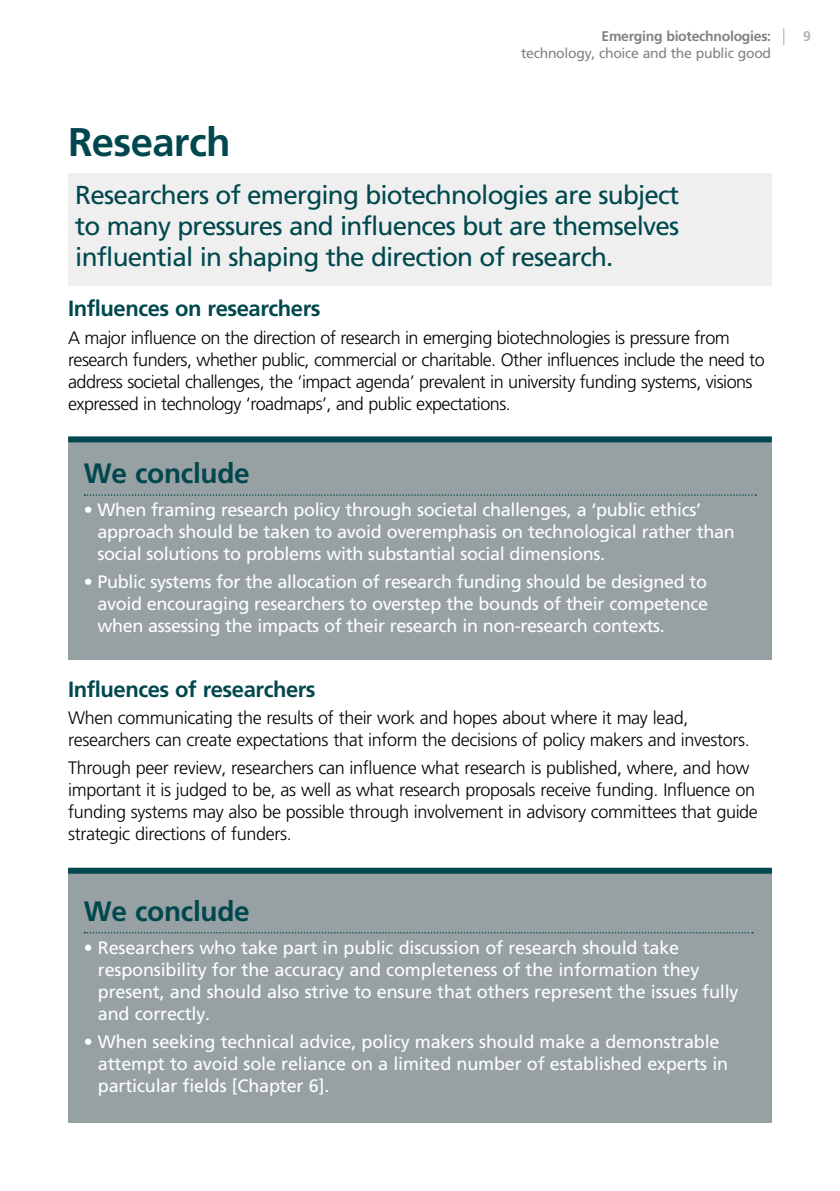
<style>
.page{position:relative;width:840px;height:1191px;background:#fff}
.page>*{position:absolute;margin:0;border:0;box-sizing:border-box;transform-origin:0 0}
.t1{font:700 40px "Frutiger";letter-spacing:-.015em;color:#00484e}
.t2{font:700 28px "Frutiger";letter-spacing:-.01em;color:#00484e}
.t3{font:26px/31px "Frutiger";letter-spacing:-.03em;color:#00484e;text-align:justify}
.t4{font:700 22px "Frutiger";letter-spacing:-.02em;color:#00484e}
.t5{font:18px/22px "Frutiger";letter-spacing:-.01em;color:#fff}
.t6{font:300 18px/22px "Frutiger";letter-spacing:-.02em;color:#000}
.t7{font:14px "Frutiger";letter-spacing:-.02em;color:#808285}
.t8{font:700 14px "Frutiger";letter-spacing:-.02em;color:#808285}
.t9{font:700 14px "Frutiger";color:#aeb6b5}
</style>
<div class="page">
<div style="left:68px;top:869px;width:703px;height:254px;background:#97a1a3"></div>
<div style="left:68px;top:867px;width:703px;height:6px;background:#00484e"></div>
<div style="left:68px;top:442px;width:703px;height:218px;background:#97a1a3"></div>
<div style="left:68px;top:436px;width:703px;height:6px;background:#00484e"></div>
<div style="left:68px;top:173px;width:703px;height:112px;background:#efefef"></div>
<svg style="left:84px;top:932px;width:668px;height:1px"></svg>
<svg style="left:84px;top:494px;width:671px;height:2px"></svg>
<p class="t8" style="left:601px;top:28px;width:171px">Emerging biotechnologies:</p>
<p class="t9" style="left:802px;top:28px;width:9px">9</p>
<p class="t7" style="left:521px;top:45px;width:251px">technology, choice and the public good</p>
<h1 class="t1" style="left:68px;top:118px;width:164px">Research</h1>
<h3 class="t3" style="left:75px;top:179px;width:605px">Researchers of emerging biotechnologies are subject to many pressures and influences but are themselves influential in shaping the direction of research.</h3>
<p class="t4" style="left:68px;top:296px;width:254px">Influences on researchers</p>
<p class="t6" style="left:68px;top:327px;width:697px">A major influence on the direction of research in emerging biotechnologies is pressure from research funders, whether public, commercial or charitable. Other influences include the need to address societal challenges, the ‘impact agenda’ prevalent in university funding systems, visions expressed in technology ‘roadmaps’, and public expectations.</p>
<h2 class="t2" style="left:84px;top:457px;width:167px">We conclude</h2>
<p class="t5" style="left:97px;top:499px;width:638px;text-indent:-14px">• When framing research policy through societal challenges, a ‘public ethics’ approach should be taken to avoid overemphasis on technological rather than social solutions to problems with substantial social dimensions.</p>
<p class="t5" style="left:97px;top:570px;width:612px;text-align:justify;text-indent:-14px">• Public systems for the allocation of research funding should be designed to avoid encouraging researchers to overstep the bounds of their competence when assessing the impacts of their research in non-research contexts.</p>
<p class="t4" style="left:68px;top:676px;width:249px">Influences of researchers</p>
<p class="t6" style="left:68px;top:707px;width:682px">When communicating the results of their work and hopes about where it may lead, researchers can create expectations that inform the decisions of policy makers and investors.</p>
<p class="t6" style="left:68px;top:756px;width:691px">Through peer review, researchers can influence what research is published, where, and how important it is judged to be, as well as what research proposals receive funding. Influence on funding systems may also be possible through involvement in advisory committees that guide strategic directions of funders.</p>
<h2 class="t2" style="left:84px;top:894px;width:167px">We conclude</h2>
<p class="t5" style="left:98px;top:936px;width:642px;text-indent:-14px">• Researchers who take part in public discussion of research should take responsibility for the accuracy and completeness of the information they present, and should also strive to ensure that others represent the issues fully and correctly.</p>
<p class="t5" style="left:98px;top:1030px;width:631px;text-indent:-14px">• When seeking technical advice, policy makers should make a demonstrable attempt to avoid sole reliance on a limited number of established experts in particular fields [Chapter 6].</p>
</div>
